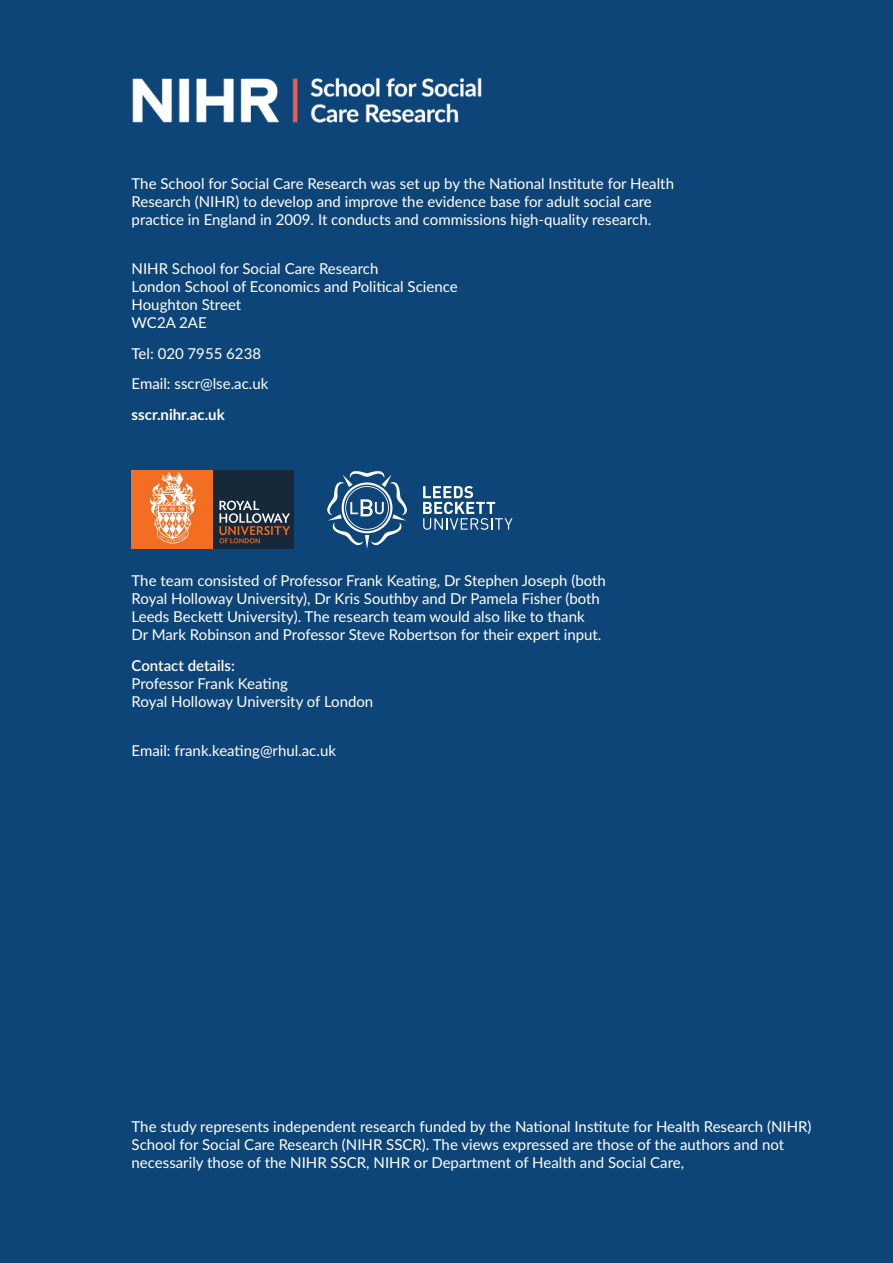
<style>
.page{position:relative;width:893px;height:1263px;background:#0e4578}
.page>*{position:absolute;margin:0;border:0;box-sizing:border-box;transform-origin:0 0}
.t1{font:15px/18px "Lato";color:#fff}
.t2{font:600 15px "Lato";color:#fff}
.t3{font:700 15px "Lato";color:#fff}
</style>
<div class="page">
<img style="left:132px;top:78px;width:350px;height:45px">
<div style="left:132px;top:470px;width:82px;height:79px;background:#f36e21"></div>
<div style="left:214px;top:470px;width:79px;height:79px;background:#172938"></div>
<svg style="left:219px;top:501px;width:71px;height:42px"></svg>
<svg style="left:150px;top:472px;width:46px;height:71px"></svg>
<svg style="left:423px;top:486px;width:89px;height:44px"></svg>
<svg style="left:327px;top:471px;width:80px;height:78px"></svg>
<p class="t1" style="left:132px;top:175px;width:544px">The School for Social Care Research was set up by the National Institute for Health<br>Research (NIHR) to develop and improve the evidence base for adult social care practice in England in 2009. It conducts and commissions high-quality research.</p>
<p class="t1" style="left:132px;top:260px;width:328px">NIHR School for Social Care Research<br>London School of Economics and Political Science<br>Houghton Street<br>WC2A 2AE</p>
<p class="t1" style="left:132px;top:338px;width:138px;line-height:30.8px">Tel: 020 7955 6238<br>Email: sscr@lse.ac.uk</p>
<p class="t3" style="left:132px;top:406px;width:95px">sscr.nihr.ac.uk</p>
<p class="t1" style="left:132px;top:572px;width:476px">The team consisted of Professor Frank Keating, Dr Stephen Joseph (both Royal Holloway University), Dr Kris Southby and Dr Pamela Fisher (both Leeds Beckett University). The research team would also like to thank<br>Dr Mark Robinson and Professor Steve Robertson for their expert input.</p>
<p class="t2" style="left:132px;top:657px;width:105px">Contact details:</p>
<p class="t1" style="left:132px;top:674px;width:243px">Professor Frank Keating<br>Royal Holloway University of London</p>
<p class="t1" style="left:132px;top:741px;width:206px">Email: frank.keating@rhul.ac.uk</p>
<p class="t1" style="left:132px;top:1118px;width:681px">The study represents independent research funded by the National Institute for Health Research (NIHR)<br>School for Social Care Research (NIHR SSCR). The views expressed are those of the authors and not necessarily those of the NIHR SSCR, NIHR or Department of Health and Social Care,</p>
</div>
